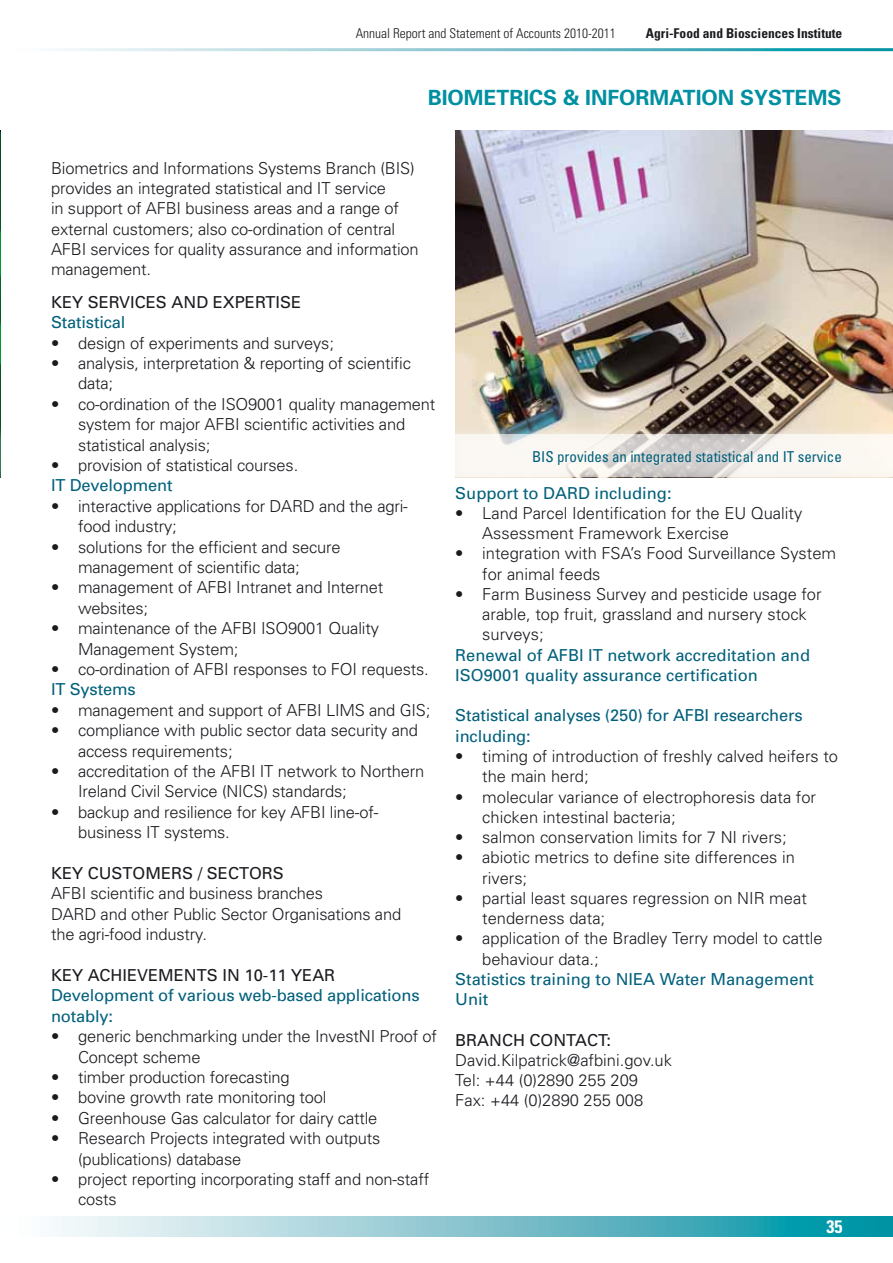
<style>
.page{position:relative;width:893px;height:1263px;background:#fff}
.page>*{position:absolute;margin:0;border:0;box-sizing:border-box;transform-origin:0 0}
.t1{font:700 21px "Univers";color:#0090a1}
.t2{font:700 condensed 18px "Univers";color:#fff}
.t3{font:300 16.5px/20.4px "Univers";letter-spacing:-.01em;color:#1a1b1f}
.t4{font:16.5px/20.4px "Univers";color:#00607b}
.t5{font:16.5px "Univers";color:#1a1b1f}
.t6{font:condensed 15px "Univers";color:#00607b}
.t7{font:300 condensed 13.5px "Univers";color:#1a1b1f}
.t8{font:700 condensed 13.5px "Univers";color:#1a1b1f}
</style>
<div class="page">
<svg style="left:54px;top:1217px;width:839px;height:19px;background:#7ec3ce"></svg>
<img style="left:455px;top:130px;width:438px;height:295px">
<div style="left:445px;top:425px;width:448px;height:61px;background:#fff;opacity:.75"></div>
<svg style="left:455px;top:434px;width:438px;height:43px;fill:#faf7f1"></svg>
<img style="left:0;top:130px;width:1px;height:295px">
<p class="t7" style="left:356px;top:25px;width:262px">Annual Report and Statement of Accounts 2010-2011</p>
<p class="t8" style="left:646px;top:25px;width:198px">Agri-Food and Biosciences Institute</p>
<p class="t1" style="left:428px;top:84px;width:415px">BIOMETRICS &amp; INFORMATION SYSTEMS</p>
<p class="t3" style="left:51px;top:157px;width:369px">Biometrics and Informations Systems Branch (BIS) provides an integrated statistical and IT service<br>in support of AFBI business areas and a range of external customers; also co-ordination of central AFBI services for quality assurance and information management.</p>
<p class="t5" style="left:51px;top:292px;width:252px">KEY SERVICES AND EXPERTISE</p>
<p class="t4" style="left:51px;top:312px;width:76px">Statistical</p>
<p class="t3" style="left:51px;top:332px;width:284px">• design of experiments and surveys;</p>
<p class="t3" style="left:78px;top:353px;width:335px;text-indent:-27px">• analysis, interpretation &amp; reporting of scientific data;</p>
<p class="t3" style="left:78px;top:393px;width:359px;text-indent:-27px">• co-ordination of the ISO9001 quality management system for major AFBI scientific activities and statistical analysis;</p>
<p class="t3" style="left:51px;top:455px;width:249px">• provision of statistical courses.</p>
<p class="t4" style="left:51px;top:475px;width:123px">IT Development</p>
<p class="t3" style="left:78px;top:495px;width:331px;text-indent:-27px">• interactive applications for DARD and the agri&shy;food industry;</p>
<p class="t3" style="left:78px;top:536px;width:264px;text-indent:-27px">• solutions for the efficient and secure management of scientific data;</p>
<p class="t3" style="left:78px;top:577px;width:307px;text-indent:-27px">• management of AFBI Intranet and Internet websites;</p>
<p class="t3" style="left:78px;top:618px;width:302px;text-indent:-27px">• maintenance of the AFBI ISO9001 Quality<br>Management System;</p>
<p class="t3" style="left:51px;top:658px;width:379px">• co‑ordination of AFBI responses to FOI requests.</p>
<p class="t4" style="left:51px;top:679px;width:86px">IT Systems</p>
<p class="t3" style="left:51px;top:699px;width:381px">• management and support of AFBI LIMS and GIS;</p>
<p class="t3" style="left:78px;top:720px;width:341px;text-indent:-27px">• compliance with public sector data security and access requirements;</p>
<p class="t3" style="left:78px;top:760px;width:348px;text-indent:-27px">• accreditation of the AFBI IT network to Northern<br>Ireland Civil Service (NICS) standards;</p>
<p class="t3" style="left:78px;top:801px;width:302px;text-indent:-27px">• backup and resilience for key AFBI line-of&shy;business IT systems.</p>
<p class="t5" style="left:51px;top:863px;width:234px">KEY CUSTOMERS / SECTORS</p>
<p class="t3" style="left:51px;top:883px;width:352px">AFBI scientific and business branches<br>DARD and other Public Sector Organisations and the agri-food industry.</p>
<p class="t5" style="left:51px;top:965px;width:286px">KEY ACHIEVEMENTS IN 10-11 YEAR</p>
<p class="t4" style="left:51px;top:985px;width:370px">Development of various web-based applications notably:</p>
<p class="t3" style="left:78px;top:1026px;width:361px;text-indent:-27px">• generic benchmarking under the InvestNI Proof of<br>Concept scheme</p>
<p class="t3" style="left:51px;top:1066px;width:240px">• timber production forecasting</p>
<p class="t3" style="left:51px;top:1087px;width:277px">• bovine growth rate monitoring tool</p>
<p class="t3" style="left:51px;top:1107px;width:328px">• Greenhouse Gas calculator for dairy cattle</p>
<p class="t3" style="left:78px;top:1128px;width:304px;text-indent:-27px">• Research Projects integrated with outputs (publications) database</p>
<p class="t3" style="left:78px;top:1168px;width:353px;text-indent:-27px">• project reporting incorporating staff and non-staff costs</p>
<p class="t6" style="left:532px;top:447px;width:311px">BIS provides an integrated statistical and IT service</p>
<p class="t4" style="left:455px;top:482px;width:218px">Support to DARD including:</p>
<p class="t3" style="left:482px;top:502px;width:321px;text-indent:-27px">• Land Parcel Identification for the EU Quality<br>Assessment Framework Exercise</p>
<p class="t3" style="left:482px;top:543px;width:355px;text-indent:-27px">• integration with FSA’s Food Surveillance System for animal feeds</p>
<p class="t3" style="left:482px;top:583px;width:341px;text-indent:-27px">• Farm Business Survey and pesticide usage for arable, top fruit, grassland and nursery stock surveys;</p>
<p class="t4" style="left:455px;top:644px;width:356px">Renewal of AFBI IT network accreditation and<br>ISO9001 quality assurance certification</p>
<p class="t4" style="left:455px;top:705px;width:349px">Statistical analyses (250) for AFBI researchers including:</p>
<p class="t3" style="left:482px;top:746px;width:357px;text-indent:-27px">• timing of introduction of freshly calved heifers to the main herd;</p>
<p class="t3" style="left:482px;top:786px;width:335px;text-indent:-27px">• molecular variance of electrophoresis data for chicken intestinal bacteria;</p>
<p class="t3" style="left:455px;top:826px;width:333px">• salmon conservation limits for 7 NI rivers;</p>
<p class="t3" style="left:482px;top:847px;width:314px;text-indent:-27px">• abiotic metrics to define site differences in rivers;</p>
<p class="t3" style="left:482px;top:887px;width:326px;text-indent:-27px">• partial least squares regression on NIR meat tenderness data;</p>
<p class="t3" style="left:482px;top:928px;width:342px;text-indent:-27px">• application of the Bradley Terry model to cattle behaviour data.;</p>
<p class="t4" style="left:455px;top:968px;width:360px">Statistics training to NIEA Water Management<br>Unit</p>
<p class="t5" style="left:455px;top:1029px;width:157px">BRANCH CONTACT:</p>
<p class="t3" style="left:455px;top:1049px;width:218px">David.Kilpatrick@afbini.gov.uk<br>Tel: +44 (0)2890 255 209<br>Fax: +44 (0)2890 255 008</p>
<p class="t2" style="left:826px;top:1215px;width:17px">35</p>
</div>
